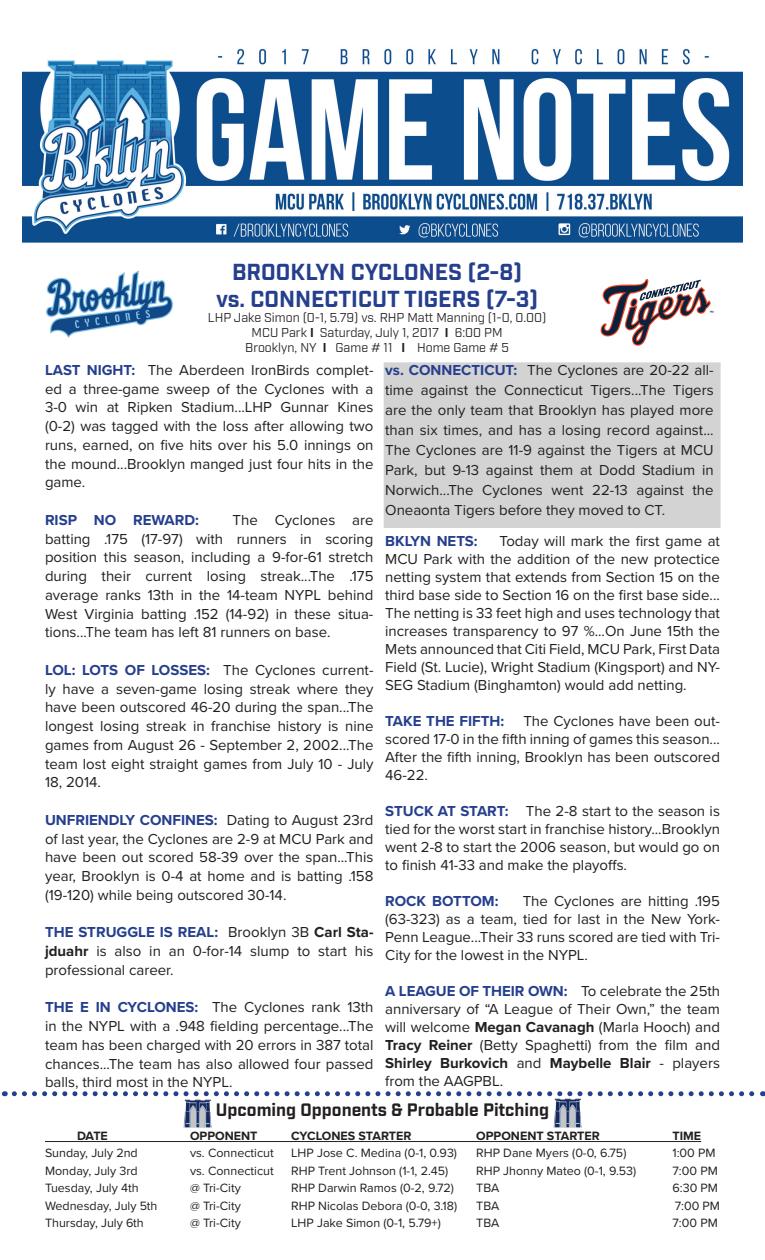
<style>
.page{position:relative;width:765px;height:1260px;background:#fff}
.page>*{position:absolute;margin:0;border:0;box-sizing:border-box;transform-origin:0 0}
.t1{font:700 22.5px/27px "Industry";color:#253f8e;text-align:center}
.t2{font:700 17.5px "Industry";color:#231f20}
.t3{font:15px/18.8px "Proxima Nova";color:#231f20;text-align:justify}
.t4{font:700 15px "Proxima Nova";color:#253f8e}
.t5{font:12.5px "Proxima Nova";color:#231f20}
.t6{font:12.5px/15px "Industry";color:#231f20;text-align:center}
.t7{font:700 12.5px "Proxima Nova";color:#231f20}
.s1{font-weight:700}
.s2{font-weight:700;color:#253f8e}
</style>
<div class="page">
<div style="left:384px;top:363px;width:336px;height:164px;background:#d3d3d3"></div>
<img style="left:22px;top:48px;width:720px;height:195px">
<img style="left:46px;top:270px;width:127px;height:68px">
<svg style="left:600px;top:279px;width:114px;height:67px"></svg>
<svg style="left:14px;top:1091px;width:749px;height:5px"></svg>
<hr style="left:45px;top:1141px;width:656px;height:1px;background:#231f20">
<img style="left:184px;top:1099px;width:28px;height:29px">
<img style="left:554px;top:1099px;width:28px;height:29px">
<h1 class="t1" style="left:216px;top:260px;width:324px">BROOKLYN CYCLONES (2-8) vs. CONNECTICUT TIGERS (7-3)</h1>
<p class="t6" style="left:208px;top:310px;width:340px">LHP Jake Simon (0-1, 5.79) vs. RHP Matt Manning (1-0, 0.00)<br>MCU Park <span class="s1">I</span> Saturday, July 1, 2017 <span class="s1">I</span> 6:00 PM<br>Brooklyn, NY <span class="s1">I</span> Game # 11 <span class="s1">I</span> Home Game # 5</p>
<p class="t3" style="left:45px;top:361px;width:330px"><span class="s2">LAST NIGHT:</span> The Aberdeen IronBirds complet&shy;ed a three-game sweep of the Cyclones with a 3-0 win at Ripken Stadium...LHP Gunnar Kines (0-2) was tagged with the loss after allowing two runs, earned, on five hits over his 5.0 innings on the mound...Brooklyn manged just four hits in the game.</p>
<p class="t4" style="left:45px;top:511px;width:155px">RISP NO REWARD:</p>
<p class="t3" style="left:45px;top:511px;width:330px;text-indent:188px">The Cyclones are batting .175 (17-97) with runners in scoring position this season, including a 9-for-61 stretch during their current losing streak...The .175 average ranks 13th in the 14-team NYPL behind West Virginia batting .152 (14-92) in these situa&shy;tions...The team has left 81 runners on base.</p>
<p class="t3" style="left:45px;top:661px;width:330px"><span class="s2">LOL: LOTS OF LOSSES:</span> The Cyclones current&shy;ly have a seven-game losing streak where they have been outscored 46-20 during the span...The longest losing streak in franchise history is nine games from August 26 - September 2, 2002...The team lost eight straight games from July 10 - July 18, 2014.</p>
<p class="t3" style="left:45px;top:811px;width:330px"><span class="s2">UNFRIENDLY CONFINES:</span> Dating to August 23rd of last year, the Cyclones are 2-9 at MCU Park and have been out scored 58-39 over the span...This year, Brooklyn is 0-4 at home and is batting .158 (19-120) while being outscored 30-14.</p>
<p class="t3" style="left:45px;top:923px;width:330px"><span class="s2">THE STRUGGLE IS REAL:</span> Brooklyn 3B <span class="s1">Carl Sta&shy;jduahr</span> is also in an 0-for-14 slump to start his professional career.</p>
<p class="t3" style="left:45px;top:998px;width:330px"><span class="s2">THE E IN CYCLONES:</span> The Cyclones rank 13th in the NYPL with a .948 fielding percentage...The team has been charged with 20 errors in 387 total chances...The team has also allowed four passed balls, third most in the NYPL.</p>
<p class="t3" style="left:385px;top:360px;width:330px;line-height:20px"><span class="s2">vs. CONNECTICUT:</span> The Cyclones are 20-22 all&shy;time against the Connecticut Tigers...The Tigers are the only team that Brooklyn has played more than six times, and has a losing record against...<br>The Cyclones are 11-9 against the Tigers at MCU Park, but 9-13 against them at Dodd Stadium in Norwich...The Cyclones went 22-13 against the Oneaonta Tigers before they moved to CT.</p>
<p class="t3" style="left:385px;top:533px;width:336px;line-height:18px;text-indent:114px">Today will mark the first game at MCU Park with the addition of the new protectice netting system that extends from Section 15 on the third base side to Section 16 on the first base side...<br>The netting is 33 feet high and uses technology that increases transparency to 97 %...On June 15th the Mets announced that Citi Field, MCU Park, First Data Field (St. Lucie), Wright Stadium (Kingsport) and NY-SEG Stadium (Binghamton) would add netting.</p>
<p class="t4" style="left:385px;top:713px;width:121px">TAKE THE FIFTH:</p>
<p class="t4" style="left:385px;top:533px;width:94px">BKLYN NETS:</p>
<p class="t3" style="left:385px;top:713px;width:336px;line-height:18px;text-indent:138px">The Cyclones have been out&shy;scored 17-0 in the fifth inning of games this season...<br>After the fifth inning, Brooklyn has been outscored 46-22.</p>
<p class="t3" style="left:385px;top:803px;width:336px;line-height:18px"><span class="s2">STUCK AT START:</span> The 2-8 start to the season is tied for the worst start in franchise history...Brooklyn went 2-8 to start the 2006 season, but would go on to finish 41-33 and make the playoffs.</p>
<p class="t4" style="left:385px;top:893px;width:115px">ROCK BOTTOM:</p>
<p class="t3" style="left:385px;top:893px;width:336px;line-height:18px;text-indent:137px">The Cyclones are hitting .195 (63-323) as a team, tied for last in the New York-Penn League...Their 33 runs scored are tied with Tri-City for the lowest in the NYPL.</p>
<p class="t3" style="left:385px;top:983px;width:336px;line-height:18px"><span class="s2">A LEAGUE OF THEIR OWN:</span> To celebrate the 25th anniversary of “A League of Their Own,” the team will welcome <span class="s1">Megan Cavanagh</span> (Marla Hooch) and <span class="s1">Tracy Reiner</span> (Betty Spaghetti) from the film and <span class="s1">Shirley Burkovich</span> and <span class="s1">Maybelle Blair</span> - players from the AAGPBL.</p>
<p class="t2" style="left:216px;top:1100px;width:335px">Upcoming Opponents &amp; Probable Pitching</p>
<p class="t7" style="left:77px;top:1128px;width:32px">DATE</p>
<p class="t7" style="left:190px;top:1128px;width:69px">OPPONENT</p>
<p class="t7" style="left:291px;top:1128px;width:122px">CYCLONES STARTER</p>
<p class="t7" style="left:476px;top:1128px;width:125px">OPPONENT STARTER</p>
<p class="t7" style="left:672px;top:1128px;width:30px">TIME</p>
<p class="t5" style="left:45px;top:1146px;width:94px">Sunday, July 2nd</p>
<p class="t5" style="left:190px;top:1146px;width:85px">vs. Connecticut</p>
<p class="t5" style="left:291px;top:1146px;width:167px">LHP Jose C. Medina (0-1, 0.93)</p>
<p class="t5" style="left:476px;top:1146px;width:152px">RHP Dane Myers (0-0, 6.75)</p>
<p class="t5" style="left:672px;top:1146px;width:45px">1:00 PM</p>
<p class="t5" style="left:45px;top:1163px;width:94px">Monday, July 3rd</p>
<p class="t5" style="left:190px;top:1163px;width:85px">vs. Connecticut</p>
<p class="t5" style="left:291px;top:1163px;width:159px">RHP Trent Johnson (1-1, 2.45)</p>
<p class="t5" style="left:476px;top:1163px;width:162px">RHP Jhonny Mateo (0-1, 9.53)</p>
<p class="t5" style="left:672px;top:1163px;width:47px">7:00 PM</p>
<p class="t5" style="left:45px;top:1181px;width:95px">Tuesday, July 4th</p>
<p class="t5" style="left:190px;top:1181px;width:52px">@ Tri-City</p>
<p class="t5" style="left:291px;top:1181px;width:164px">RHP Darwin Ramos (0-2, 9.72)</p>
<p class="t5" style="left:476px;top:1181px;width:25px">TBA</p>
<p class="t5" style="left:672px;top:1181px;width:47px">6:30 PM</p>
<p class="t5" style="left:45px;top:1198px;width:114px">Wednesday, July 5th</p>
<p class="t5" style="left:190px;top:1198px;width:52px">@ Tri-City</p>
<p class="t5" style="left:291px;top:1198px;width:167px">RHP Nicolas Debora (0-0, 3.18)</p>
<p class="t5" style="left:476px;top:1198px;width:25px">TBA</p>
<p class="t5" style="left:675px;top:1198px;width:47px">7:00 PM</p>
<p class="t5" style="left:45px;top:1216px;width:100px">Thursday, July 6th</p>
<p class="t5" style="left:190px;top:1216px;width:52px">@ Tri-City</p>
<p class="t5" style="left:291px;top:1216px;width:151px">LHP Jake Simon (0-1, 5.79+)</p>
<p class="t5" style="left:476px;top:1216px;width:25px">TBA</p>
<p class="t5" style="left:672px;top:1216px;width:47px">7:00 PM</p>
</div>
